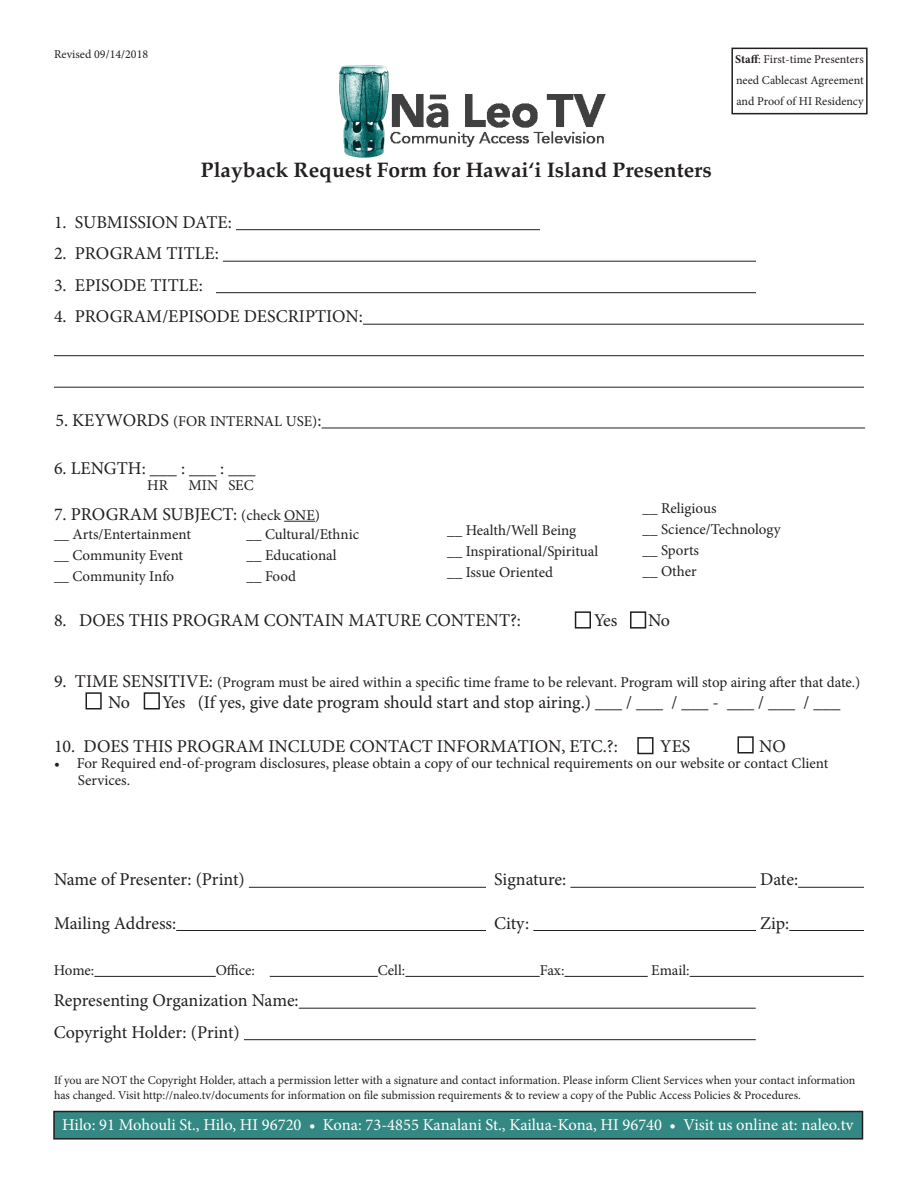
<style>
.page{position:relative;width:918px;height:1188px;background:#fff}
.page>*{position:absolute;margin:0;border:0;box-sizing:border-box;transform-origin:0 0}
.t1{font:700 21px "Palatino";color:#231f20}
.t2{font:18px "Minion Pro";color:#231f20}
.t3{font:16.5px "Minion Pro";color:#fff}
.t4{font:15px "Minion Pro";color:#231f20}
.t5{font:12px/14.4px "Minion Pro";color:#231f20}
.s1{font-weight:700}
.s2{font-size:18px}
.s3{font-size:15px}
</style>
<div class="page">
<hr style="left:236px;top:229px;width:304px;height:1px;background:#231f20">
<hr style="left:223px;top:261px;width:533px;height:1px;background:#231f20">
<hr style="left:216px;top:292px;width:540px;height:1px;background:#231f20">
<hr style="left:363px;top:324px;width:501px;height:1px;background:#231f20">
<hr style="left:54px;top:355px;width:810px;height:1px;background:#231f20">
<hr style="left:54px;top:387px;width:810px;height:1px;background:#231f20">
<hr style="left:322px;top:428px;width:543px;height:1px;background:#231f20">
<hr style="left:284px;top:521px;width:31px;height:1px;background:#231f20">
<div style="left:630px;top:611px;width:16px;height:18px;border:2px solid #231f20"></div>
<div style="left:575px;top:611px;width:16px;height:18px;border:2px solid #231f20"></div>
<div style="left:86px;top:692px;width:16px;height:18px;border:2px solid #231f20"></div>
<div style="left:144px;top:692px;width:16px;height:18px;border:2px solid #231f20"></div>
<div style="left:637px;top:737px;width:17px;height:17px;border:2px solid #231f20"></div>
<div style="left:737px;top:736px;width:17px;height:18px;border:2px solid #231f20"></div>
<hr style="left:249px;top:887px;width:237px;height:1px;background:#231f20">
<hr style="left:570px;top:887px;width:186px;height:1px;background:#231f20">
<hr style="left:798px;top:887px;width:66px;height:1px;background:#231f20">
<hr style="left:176px;top:930px;width:310px;height:1px;background:#231f20">
<hr style="left:533px;top:930px;width:223px;height:1px;background:#231f20">
<hr style="left:789px;top:930px;width:75px;height:1px;background:#231f20">
<hr style="left:94px;top:976px;width:122px;height:1px;background:#231f20">
<hr style="left:270px;top:976px;width:108px;height:1px;background:#231f20">
<hr style="left:405px;top:976px;width:135px;height:1px;background:#231f20">
<hr style="left:564px;top:976px;width:84px;height:1px;background:#231f20">
<hr style="left:690px;top:976px;width:174px;height:1px;background:#231f20">
<hr style="left:299px;top:1008px;width:457px;height:1px;background:#231f20">
<hr style="left:244px;top:1039px;width:512px;height:1px;background:#231f20">
<img style="left:392px;top:94px;width:214px;height:53px">
<img style="left:339px;top:65px;width:53px;height:93px">
<div style="left:731px;top:48px;width:137px;height:66px;border:2px solid #231f20"></div>
<div style="left:54px;top:1112px;width:808px;height:27px;background:#348884"></div>
<div style="left:53px;top:1111px;width:810px;height:29px;border:2px solid #231f20"></div>
<p class="t5" style="left:54px;top:47px;width:96px">Revised 09/14/2018</p>
<p class="t1" style="left:201px;top:152px;width:512px">Playback Request Form for Hawaiʻi Island Presenters</p>
<p class="t2" style="left:54px;top:210px;width:179px">1. SUBMISSION DATE:</p>
<p class="t2" style="left:54px;top:242px;width:166px">2. PROGRAM TITLE:</p>
<p class="t2" style="left:54px;top:273px;width:150px">3. EPISODE TITLE:</p>
<p class="t2" style="left:54px;top:305px;width:310px">4. PROGRAM/EPISODE DESCRIPTION:</p>
<p class="t5" style="left:735px;top:52px;width:130px"><span class="s1">Staff</span>: First-time Presenters</p>
<p class="t5" style="left:736px;top:73px;width:129px">need Cablecast Agreement</p>
<p class="t5" style="left:736px;top:94px;width:129px">and Proof of HI Residency</p>
<p class="t4" style="left:55px;top:411px;width:268px"><span class="s2">5. KEYWORDS</span> (FOR INTERNAL USE)<span class="s2">:</span></p>
<p class="t2" style="left:54px;top:456px;width:203px">6. LENGTH: ___ : ___ : ___</p>
<p class="t2" style="left:54px;top:502px;width:268px">7. PROGRAM SUBJECT: <span class="s3">(check ONE)</span></p>
<p class="t4" style="left:54px;top:524px;width:138px">__ Arts/Entertainment</p>
<p class="t4" style="left:54px;top:545px;width:131px">__ Community Event</p>
<p class="t4" style="left:54px;top:566px;width:122px">__ Community Info</p>
<p class="t4" style="left:147px;top:475px;width:22px">HR</p>
<p class="t4" style="left:189px;top:475px;width:67px">MIN SEC</p>
<p class="t4" style="left:247px;top:524px;width:114px">__ Cultural/Ethnic</p>
<p class="t4" style="left:247px;top:545px;width:92px">__ Educational</p>
<p class="t4" style="left:247px;top:566px;width:51px">__ Food</p>
<p class="t4" style="left:447px;top:520px;width:131px">__ Health/Well Being</p>
<p class="t4" style="left:447px;top:541px;width:153px">__ Inspirational/Spiritual</p>
<p class="t4" style="left:447px;top:562px;width:107px">__ Issue Oriented</p>
<p class="t4" style="left:643px;top:499px;width:75px">__ Religious</p>
<p class="t4" style="left:643px;top:520px;width:140px">__ Science/Technology</p>
<p class="t4" style="left:643px;top:541px;width:58px">__ Sports</p>
<p class="t4" style="left:643px;top:562px;width:56px">__ Other</p>
<p class="t2" style="left:54px;top:608px;width:469px">8. DOES THIS PROGRAM CONTAIN MATURE CONTENT?:</p>
<p class="t2" style="left:594px;top:608px;width:25px">Yes</p>
<p class="t2" style="left:648px;top:608px;width:24px">No</p>
<p class="t4" style="left:54px;top:672px;width:808px"><span class="s2">9. TIME SENSITIVE:</span> (Program must be aired within a specific time frame to be relevant. Program will stop airing after that date.)</p>
<p class="t2" style="left:108px;top:691px;width:24px">No</p>
<p class="t2" style="left:162px;top:691px;width:680px">Yes (If yes, give date program should start and stop airing.) ___ / ___ / ___ - ___ / ___ / ___</p>
<p class="t2" style="left:54px;top:734px;width:565px">10. DOES THIS PROGRAM INCLUDE CONTACT INFORMATION, ETC.?:</p>
<p class="t2" style="left:660px;top:734px;width:32px">YES</p>
<p class="t2" style="left:759px;top:734px;width:28px">NO</p>
<p class="t4" style="left:54px;top:753px;width:776px">• For Required end-of-program disclosures, please obtain a copy of our technical requirements on our website or contact Client</p>
<p class="t4" style="left:78px;top:770px;width:54px">Services.</p>
<p class="t2" style="left:54px;top:868px;width:192px">Name of Presenter: (Print)</p>
<p class="t2" style="left:494px;top:868px;width:74px">Signature:</p>
<p class="t2" style="left:760px;top:868px;width:40px">Date:</p>
<p class="t2" style="left:54px;top:911px;width:124px">Mailing Address:</p>
<p class="t2" style="left:494px;top:911px;width:37px">City:</p>
<p class="t2" style="left:760px;top:911px;width:31px">Zip:</p>
<p class="t4" style="left:54px;top:960px;width:42px">Home:</p>
<p class="t4" style="left:216px;top:960px;width:41px">Office:</p>
<p class="t4" style="left:378px;top:960px;width:29px">Cell:</p>
<p class="t4" style="left:540px;top:960px;width:26px">Fax:</p>
<p class="t4" style="left:651px;top:960px;width:40px">Email:</p>
<p class="t2" style="left:54px;top:989px;width:247px">Representing Organization Name:</p>
<p class="t2" style="left:54px;top:1020px;width:188px">Copyright Holder: (Print)</p>
<p class="t5" style="left:54px;top:1073px;width:803px">If you are NOT the Copyright Holder, attach a permission letter with a signature and contact information. Please inform Client Services when your contact information has changed. Visit http://naleo.tv/documents for information on file submission requirements &amp; to review a copy of the Public Access Policies &amp; Procedures.</p>
<p class="t3" style="left:62px;top:1114px;width:793px">Hilo: 91 Mohouli St., Hilo, HI 96720 • Kona: 73-4855 Kanalani St., Kailua-Kona, HI 96740 • Visit us online at: naleo.tv</p>
</div>
